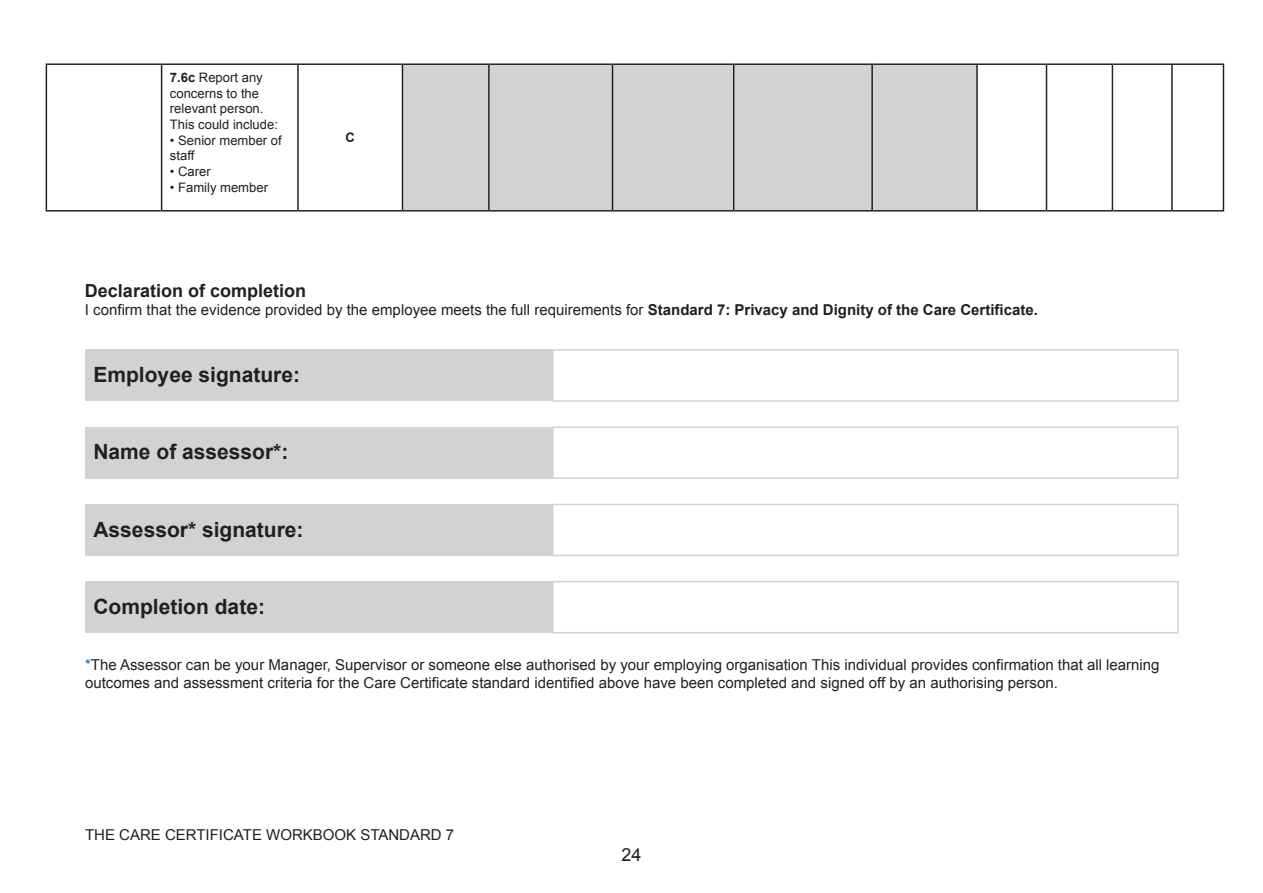
<style>
.page{position:relative;width:1263px;height:893px;background:#fff}
.page>*{position:absolute;margin:0;border:0;box-sizing:border-box;transform-origin:0 0}
.t1{font:700 21px "Arial";color:#231f20}
.t2{font:700 18px "Arial";color:#231f20}
.t3{font:18px "Arial";color:#231f20}
.t4{font:15px/18px "Arial";color:#231f20}
.t5{font:13.05px/15.6px "Arial";color:#231f20}
.t6{font:700 13.05px "Arial";color:#231f20}
.s1{font-weight:700}
.s2{color:#0169b0}
</style>
<div class="page">
<div style="left:403px;top:65px;width:573px;height:145px;background:#d1d2d4"></div>
<hr style="left:46px;top:63px;width:116px;height:2px;background:#231f20">
<hr style="left:46px;top:65px;width:1px;height:145px;background:#231f20">
<hr style="left:162px;top:63px;width:136px;height:2px;background:#231f20">
<hr style="left:161px;top:65px;width:1px;height:145px;background:#231f20">
<hr style="left:298px;top:63px;width:104px;height:2px;background:#231f20">
<hr style="left:297px;top:65px;width:2px;height:145px;background:#231f20">
<hr style="left:402px;top:65px;width:1px;height:145px;background:#231f20">
<hr style="left:872px;top:63px;width:105px;height:2px;background:#231f20">
<hr style="left:871px;top:65px;width:2px;height:145px;background:#231f20">
<hr style="left:977px;top:63px;width:69px;height:2px;background:#231f20">
<hr style="left:976px;top:65px;width:2px;height:145px;background:#231f20">
<hr style="left:1046px;top:63px;width:66px;height:2px;background:#231f20">
<hr style="left:1046px;top:65px;width:1px;height:145px;background:#231f20">
<hr style="left:1112px;top:63px;width:60px;height:2px;background:#231f20">
<hr style="left:1112px;top:65px;width:1px;height:145px;background:#231f20">
<hr style="left:1172px;top:63px;width:52px;height:2px;background:#231f20">
<hr style="left:1171px;top:65px;width:2px;height:145px;background:#231f20">
<hr style="left:1223px;top:65px;width:1px;height:145px;background:#231f20">
<hr style="left:46px;top:210px;width:116px;height:2px;background:#231f20">
<hr style="left:162px;top:210px;width:136px;height:2px;background:#231f20">
<hr style="left:298px;top:210px;width:104px;height:2px;background:#231f20">
<hr style="left:872px;top:210px;width:105px;height:2px;background:#231f20">
<hr style="left:977px;top:210px;width:69px;height:2px;background:#231f20">
<hr style="left:1046px;top:210px;width:66px;height:2px;background:#231f20">
<hr style="left:1112px;top:210px;width:60px;height:2px;background:#231f20">
<hr style="left:1172px;top:210px;width:52px;height:2px;background:#231f20">
<hr style="left:488px;top:65px;width:2px;height:145px;background:#231f20">
<hr style="left:612px;top:65px;width:1px;height:145px;background:#231f20">
<hr style="left:733px;top:65px;width:1px;height:145px;background:#231f20">
<hr style="left:612px;top:63px;width:122px;height:2px;background:#231f20">
<hr style="left:734px;top:63px;width:138px;height:2px;background:#231f20">
<hr style="left:402px;top:210px;width:87px;height:2px;background:#231f20">
<hr style="left:612px;top:210px;width:122px;height:2px;background:#231f20">
<hr style="left:402px;top:63px;width:87px;height:2px;background:#231f20">
<hr style="left:489px;top:63px;width:123px;height:2px;background:#231f20">
<hr style="left:489px;top:210px;width:123px;height:2px;background:#231f20">
<hr style="left:734px;top:210px;width:138px;height:2px;background:#231f20">
<div style="left:552px;top:349px;width:626px;height:53px;background:#fff;border:2px solid #d1d2d4"></div>
<div style="left:85px;top:350px;width:468px;height:51px;background:#d1d2d4"></div>
<div style="left:552px;top:426px;width:626px;height:53px;background:#fff;border:2px solid #d1d2d4"></div>
<div style="left:85px;top:427px;width:468px;height:51px;background:#d1d2d4"></div>
<div style="left:552px;top:504px;width:626px;height:52px;background:#fff;border:2px solid #d1d2d4"></div>
<div style="left:85px;top:504px;width:468px;height:51px;background:#d1d2d4"></div>
<div style="left:552px;top:581px;width:626px;height:52px;background:#fff;border:2px solid #d1d2d4"></div>
<div style="left:85px;top:582px;width:468px;height:51px;background:#d1d2d4"></div>
<p class="t5" style="left:170px;top:70px;width:110px"><span class="s1">7.6c</span> Report any concerns to the relevant person.<br>This could include:</p>
<p class="t5" style="left:170px;top:132px;width:113px">• Senior member of staff</p>
<p class="t5" style="left:170px;top:164px;width:42px">• Carer</p>
<p class="t5" style="left:170px;top:179px;width:100px">• Family member</p>
<p class="t6" style="left:345px;top:129px;width:11px">C</p>
<p class="t2" style="left:85px;top:279px;width:223px">Declaration of completion</p>
<p class="t4" style="left:85px;top:301px;width:954px">I confirm that the evidence provided by the employee meets the full requirements for <span class="s1">Standard 7: Privacy and Dignity of the Care Certificate.</span></p>
<h1 class="t1" style="left:93px;top:361px;width:208px">Employee signature:</h1>
<h1 class="t1" style="left:93px;top:438px;width:196px">Name of assessor*:</h1>
<h1 class="t1" style="left:93px;top:515px;width:212px">Assessor* signature:</h1>
<h1 class="t1" style="left:93px;top:593px;width:173px">Completion date:</h1>
<p class="t4" style="left:85px;top:656px;width:1076px"><span class="s2">*</span>The Assessor can be your Manager, Supervisor or someone else authorised by your employing organisation This individual provides confirmation that all learning outcomes and assessment criteria for the Care Certificate standard identified above have been completed and signed off by an authorising person.</p>
<p class="t4" style="left:85px;top:826px;width:371px">THE CARE CERTIFICATE WORKBOOK STANDARD 7</p>
<p class="t3" style="left:621px;top:843px;width:22px">24</p>
</div>
